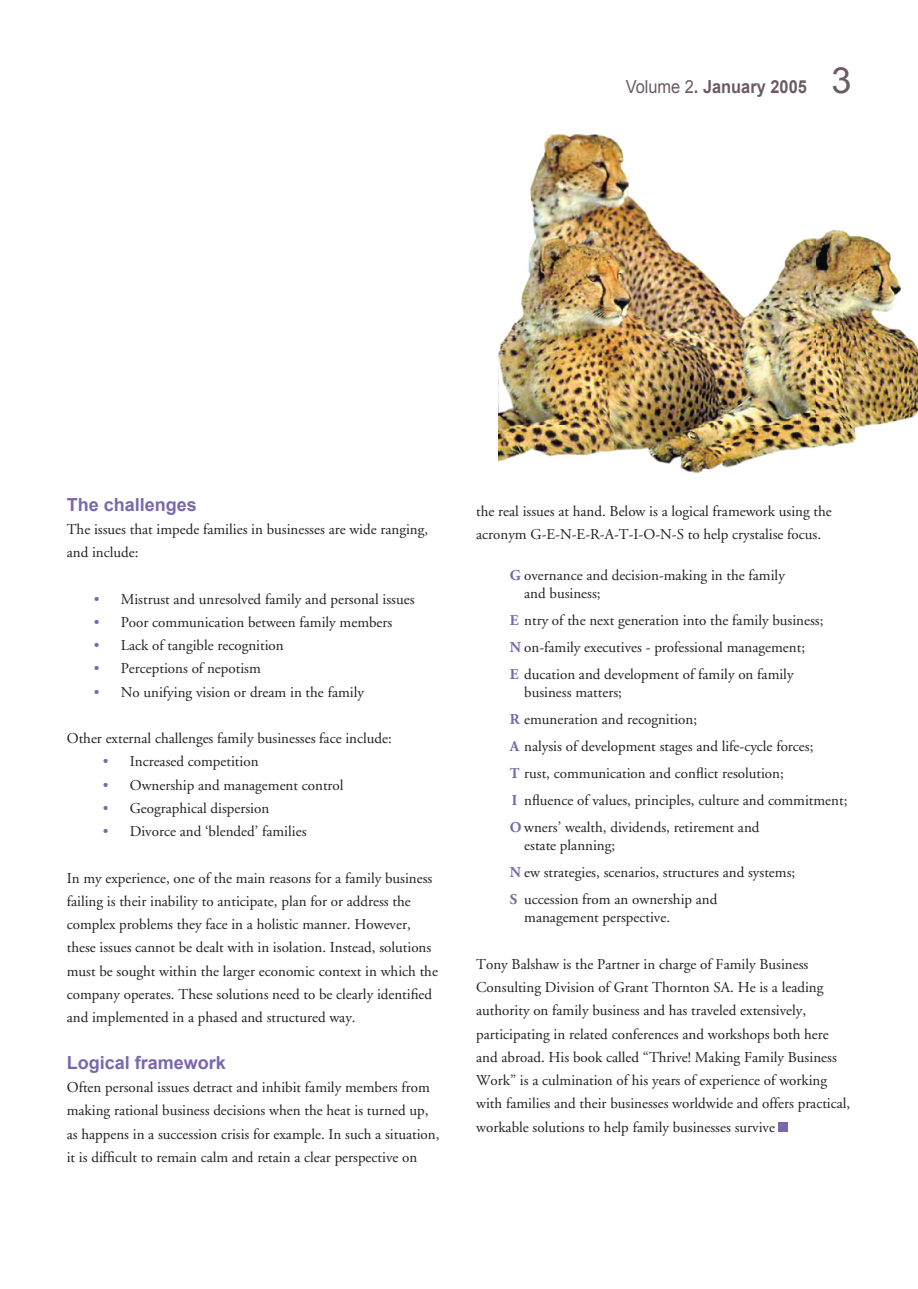
<style>
.page{position:relative;width:918px;height:1289px;background:#fff}
.page>*{position:absolute;margin:0;border:0;box-sizing:border-box;transform-origin:0 0}
.t1{font:700 18px "Arial";color:#7a67ae}
.t2{font:700 18px "Arial";color:#6c5a64;scale:.91 1}
.t3{font:15px/23.2px "Adobe Garamond";color:#231f20}
.s1{font-weight:400}
.s2{font-weight:400;font-size:36px}
.s3{color:#7a67ae}
.s4{font-weight:700;color:#7a67ae}
</style>
<div class="page">
<div style="left:779px;top:1122px;width:9px;height:9px;background:#7a67ae"></div>
<img style="left:498px;top:134px;width:319px;height:291px">
<img style="left:817px;top:230px;width:101px;height:217px">
<img style="left:498px;top:425px;width:320px;height:48px">
<p class="t2" style="left:626px;top:77px;width:250px"><span class="s1">Volume 2</span>. January 2005 <span class="s2">3</span></p>
<p class="t1" style="left:67px;top:494px;width:132px">The challenges</p>
<p class="t3" style="left:67px;top:519px;width:363px">The issues that impede families in businesses are wide ranging, and include:</p>
<p class="t3" style="left:94px;top:588px;width:322px"><span class="s3">•</span> Mistrust and unresolved family and personal issues</p>
<p class="t3" style="left:94px;top:612px;width:300px"><span class="s3">•</span> Poor communication between family members</p>
<p class="t3" style="left:94px;top:635px;width:191px"><span class="s3">•</span> Lack of tangible recognition</p>
<p class="t3" style="left:94px;top:658px;width:169px"><span class="s3">•</span> Perceptions of nepotism</p>
<p class="t3" style="left:94px;top:681px;width:272px"><span class="s3">•</span> No unifying vision or dream in the family</p>
<p class="t3" style="left:67px;top:728px;width:327px">Other external challenges family businesses face include:</p>
<p class="t3" style="left:103px;top:751px;width:157px"><span class="s3">•</span> Increased competition</p>
<p class="t3" style="left:103px;top:774px;width:242px"><span class="s3">•</span> Ownership and management control</p>
<p class="t3" style="left:103px;top:798px;width:168px"><span class="s3">•</span> Geographical dispersion</p>
<p class="t3" style="left:103px;top:821px;width:205px"><span class="s3">•</span> Divorce and ‘blended’ families</p>
<p class="t3" style="left:67px;top:867px;width:373px">In my experience, one of the main reasons for a family business failing is their inability to anticipate, plan for or address the complex problems they face in a holistic manner. However, these issues cannot be dealt with in isolation. Instead, solutions must be sought within the larger economic context in which the company operates. These solutions need to be clearly identified and implemented in a phased and structured way.</p>
<p class="t1" style="left:67px;top:1052px;width:161px">Logical framework</p>
<p class="t3" style="left:67px;top:1077px;width:374px">Often personal issues detract and inhibit family members from making rational business decisions when the heat is turned up, as happens in a succession crisis for example. In such a situation, it is difficult to remain calm and retain a clear perspective on</p>
<p class="t3" style="left:476px;top:500px;width:357px">the real issues at hand. Below is a logical framework using the acronym G-E-N-E-R-A-T-I-O-N-S to help crystalise focus.</p>
<p class="t3" style="left:524px;top:568px;width:262px;line-height:18px;text-indent:-14px"><span class="s4">G</span> overnance and decision-making in the family and business;</p>
<p class="t3" style="left:510px;top:608px;width:315px;line-height:27px"><span class="s4">E</span> ntry of the next generation into the family business;<br><span class="s4">N</span> on-family executives - professional management;<br><span class="s4">E</span> ducation and development of family on family</p>
<p class="t3" style="left:510px;top:680px;width:339px;line-height:27px;text-indent:14px">business matters;<br><span class="s4">R</span> emuneration and recognition;<br><span class="s4">A</span> nalysis of development stages and life-cycle forces;<br><span class="s4">T</span> rust, communication and conflict resolution;<br><span class="s4">I</span> nfluence of values, principles, culture and commitment; <span class="s4">O</span> wners’ wealth, dividends, retirement and</p>
<p class="t3" style="left:510px;top:833px;width:287px;line-height:27px;text-indent:14px">estate planning;<br><span class="s4">N</span> ew strategies, scenarios, structures and systems;<br><span class="s4">S</span> uccession from an ownership and</p>
<p class="t3" style="left:524px;top:907px;width:147px">management perspective.</p>
<p class="t3" style="left:476px;top:953px;width:376px">Tony Balshaw is the Partner in charge of Family Business Consulting Division of Grant Thornton SA. He is a leading authority on family business and has traveled extensively, participating in related conferences and workshops both here and abroad. His book called “Thrive! Making Family Business Work” is a culmination of his years of experience of working with families and their businesses worldwide and offers practical, workable solutions to help family businesses survive</p>
</div>
